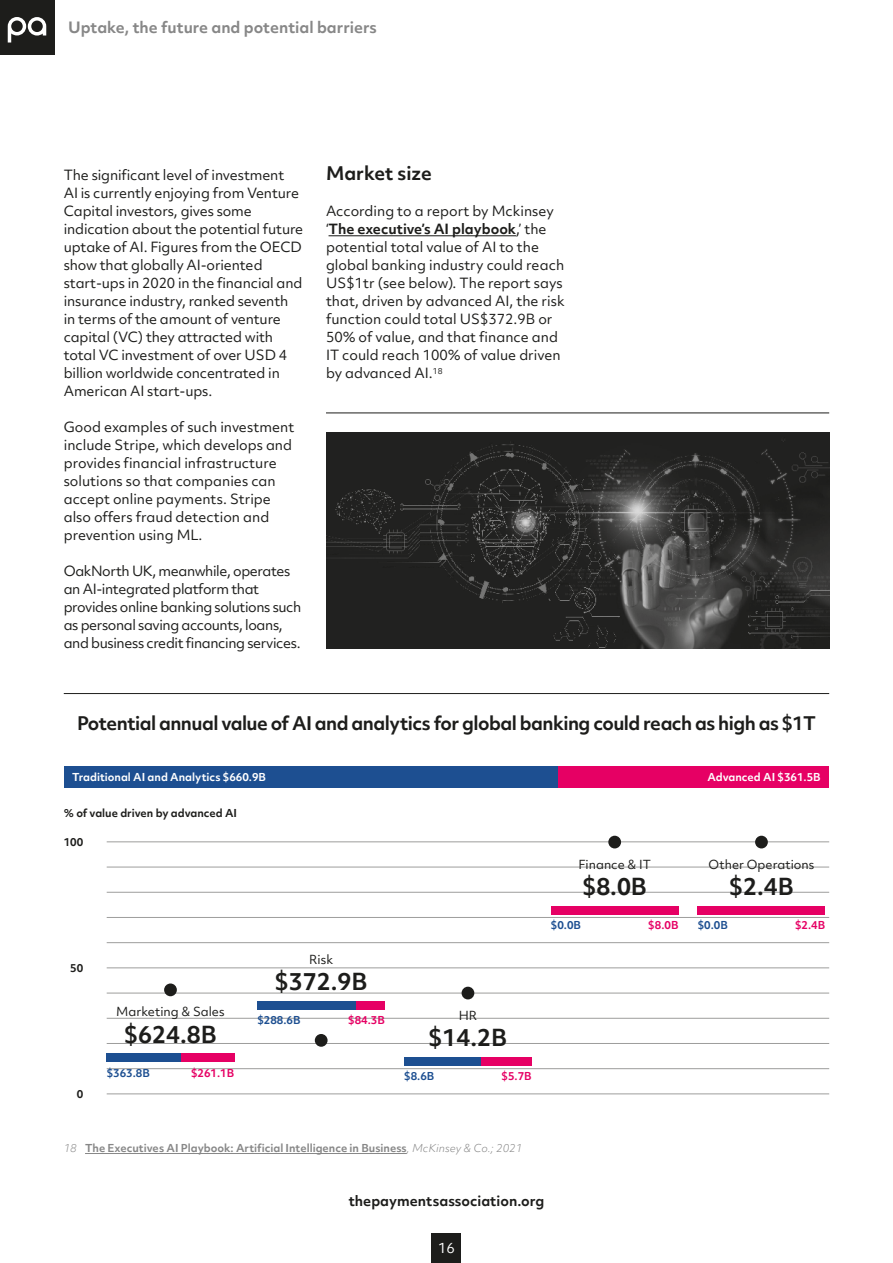
<style>
.page{position:relative;width:893px;height:1263px;background:#fff}
.page>*{position:absolute;margin:0;border:0;box-sizing:border-box;transform-origin:0 0}
.t1{font:700 22.5px "Objektiv Mk 2";color:#1d1d1b}
.t2{font:700 18px "Objektiv Mk 2";letter-spacing:-.03em;color:#1d1d1b}
.t3{font:700 18px "Objektiv Mk 2";color:#1d1d1b}
.t4{font:700 15px "Objektiv Mk 2";color:#878787}
.t5{font:13.5px/18px "Objektiv Mk 2";letter-spacing:-.01em;color:#1d1d1b}
.t6{font:13.5px/18px "Objektiv Mk 2";letter-spacing:-.03em;color:#1d1d1b}
.t7{font:700 13.5px "Objektiv Mk 2";color:#1d1d1b}
.t8{font:13.5px "Objektiv Mk 2";color:#fff}
.t9{font:12px "Objektiv Mk 2";color:#1d1d1b}
.t10{font:700 10.5px "Objektiv Mk 2";color:#878787}
.t11{font:700 10.5px "Objektiv Mk 2";color:#fff}
.t12{font:700 10.5px "Objektiv Mk 2";color:#1d1d1b}
.t13{font:700 10.5px "Objektiv Mk 2";color:#1d4f91}
.t14{font:700 10.5px "Objektiv Mk 2";color:#e60064}
.s1{font-weight:700}
.s2{font-weight:300;font-style:italic}
</style>
<div class="page">
<hr style="left:64px;top:693px;width:765px;height:1px;background:#1d1d1b">
<hr style="left:326px;top:413px;width:503px;height:1px;background:#1d1d1b">
<hr style="left:329px;top:235px;width:187px;height:1px;background:#1d1d1b">
<hr style="left:85px;top:1153px;width:322px;height:1px;background:#878787">
<hr style="left:107px;top:1093px;width:722px;height:1px;background:#9d9d9c">
<hr style="left:107px;top:942px;width:722px;height:1px;background:#9d9d9c">
<hr style="left:107px;top:1068px;width:722px;height:1px;background:#9d9d9c">
<hr style="left:107px;top:917px;width:722px;height:1px;background:#9d9d9c">
<hr style="left:107px;top:1043px;width:722px;height:1px;background:#9d9d9c">
<hr style="left:107px;top:892px;width:722px;height:1px;background:#9d9d9c">
<hr style="left:107px;top:1018px;width:722px;height:1px;background:#9d9d9c">
<hr style="left:107px;top:867px;width:722px;height:1px;background:#9d9d9c">
<hr style="left:107px;top:993px;width:722px;height:1px;background:#9d9d9c">
<hr style="left:107px;top:841px;width:722px;height:1px;background:#9d9d9c">
<hr style="left:107px;top:967px;width:722px;height:1px;background:#9d9d9c">
<div style="left:64px;top:766px;width:495px;height:21px;background:#1d4f91"></div>
<div style="left:559px;top:766px;width:270px;height:21px;background:#e60064"></div>
<div style="left:107px;top:1053px;width:74px;height:9px;background:#1d4f91"></div>
<div style="left:181px;top:1053px;width:53px;height:9px;background:#e60064"></div>
<div style="left:164px;top:983px;width:13px;height:13px;background:#1d1d1b;border-radius:50%"></div>
<div style="left:315px;top:1034px;width:13px;height:13px;background:#1d1d1b;border-radius:50%"></div>
<div style="left:257px;top:1001px;width:99px;height:8px;background:#1d4f91"></div>
<div style="left:356px;top:1001px;width:29px;height:8px;background:#e60064"></div>
<div style="left:462px;top:987px;width:12px;height:12px;background:#1d1d1b;border-radius:50%"></div>
<div style="left:404px;top:1057px;width:77px;height:8px;background:#1d4f91"></div>
<div style="left:481px;top:1057px;width:51px;height:8px;background:#e60064"></div>
<div style="left:608px;top:836px;width:13px;height:12px;background:#1d1d1b;border-radius:50%"></div>
<div style="left:551px;top:906px;width:127px;height:8px;background:#e60064"></div>
<div style="left:755px;top:836px;width:13px;height:12px;background:#1d1d1b;border-radius:50%"></div>
<div style="left:698px;top:906px;width:127px;height:8px;background:#e60064"></div>
<img style="left:326px;top:432px;width:503px;height:216px">
<div style="left:432px;top:1233px;width:29px;height:30px;background:#1d1d1b"></div>
<div style="left:0;top:0;width:54px;height:54px;background:#1d1d1b"></div>
<svg style="left:8px;top:17px;width:38px;height:26px"></svg>
<p class="t4" style="left:68px;top:17px;width:310px">Uptake, the future and potential barriers</p>
<p class="t5" style="left:64px;top:166px;width:241px">The significant level of investment<br>AI is currently enjoying from Venture Capital investors, gives some indication about the potential future uptake of AI. Figures from the OECD show that globally AI-oriented start-ups in 2020 in the financial and insurance industry, ranked seventh in terms of the amount of venture capital (VC) they attracted with total VC investment of over USD 4 billion worldwide concentrated in American AI start-ups.</p>
<p class="t5" style="left:64px;top:418px;width:232px">Good examples of such investment include Stripe, which develops and provides financial infrastructure solutions so that companies can accept online payments. Stripe also offers fraud detection and prevention using ML.</p>
<p class="t6" style="left:64px;top:562px;width:239px">OakNorth UK, meanwhile, operates an AI-integrated platform that provides online banking solutions such as personal saving accounts, loans, and business credit financing services.</p>
<h2 class="t3" style="left:326px;top:161px;width:107px">Market size</h2>
<p class="t5" style="left:326px;top:202px;width:240px">According to a report by Mckinsey ‘<span class="s1">The executive’s AI playbook</span>,’ the potential total value of AI to the global banking industry could reach<br>US$1tr (see below). The report says that, driven by advanced AI, the risk function could total US$372.9B or<br>50% of value, and that finance and<br>IT could reach 100% of value driven by advanced AI.<sup>18</sup></p>
<h2 class="t2" style="left:77px;top:710px;width:740px">Potential annual value of AI and analytics for global banking could reach as high as $1T</h2>
<p class="t11" style="left:72px;top:769px;width:195px">Traditional AI and Analytics $660.9B</p>
<p class="t11" style="left:707px;top:769px;width:115px">Advanced AI $361.5B</p>
<p class="t12" style="left:64px;top:805px;width:175px">% of value driven by advanced AI</p>
<p class="t12" style="left:64px;top:835px;width:21px">100</p>
<p class="t12" style="left:70px;top:961px;width:15px">50</p>
<p class="t12" style="left:77px;top:1087px;width:8px">0</p>
<p class="t9" style="left:116px;top:1004px;width:110px">Marketing &amp; Sales</p>
<h1 class="t1" style="left:124px;top:1019px;width:94px">$624.8B</h1>
<p class="t13" style="left:107px;top:1066px;width:45px">$363.8B</p>
<p class="t14" style="left:191px;top:1066px;width:45px">$261.1B</p>
<p class="t9" style="left:309px;top:951px;width:25px">Risk</p>
<h1 class="t1" style="left:275px;top:966px;width:94px">$372.9B</h1>
<p class="t13" style="left:257px;top:1013px;width:45px">$288.6B</p>
<p class="t14" style="left:348px;top:1013px;width:38px">$84.3B</p>
<p class="t9" style="left:459px;top:1007px;width:20px">HR</p>
<h1 class="t1" style="left:429px;top:1022px;width:80px">$14.2B</h1>
<p class="t13" style="left:404px;top:1069px;width:32px">$8.6B</p>
<p class="t14" style="left:502px;top:1069px;width:32px">$5.7B</p>
<p class="t9" style="left:579px;top:856px;width:74px">Finance &amp; IT</p>
<h1 class="t1" style="left:582px;top:871px;width:66px">$8.0B</h1>
<p class="t13" style="left:551px;top:918px;width:32px">$0.0B</p>
<p class="t14" style="left:648px;top:918px;width:32px">$8.0B</p>
<p class="t10" style="left:64px;top:1141px;width:460px"><span class="s2">18</span> The Executives AI Playbook: Artificial Intelligence in Business<span class="s2">, McKinsey &amp; Co.; 2021</span></p>
<p class="t7" style="left:349px;top:1191px;width:197px">thepaymentsassociation.org</p>
<p class="t8" style="left:438px;top:1238px;width:18px">16</p>
<p class="t9" style="left:709px;top:856px;width:107px">Other Operations</p>
<h1 class="t1" style="left:729px;top:871px;width:66px">$2.4B</h1>
<p class="t13" style="left:698px;top:918px;width:32px">$0.0B</p>
<p class="t14" style="left:795px;top:918px;width:32px">$2.4B</p>
</div>
